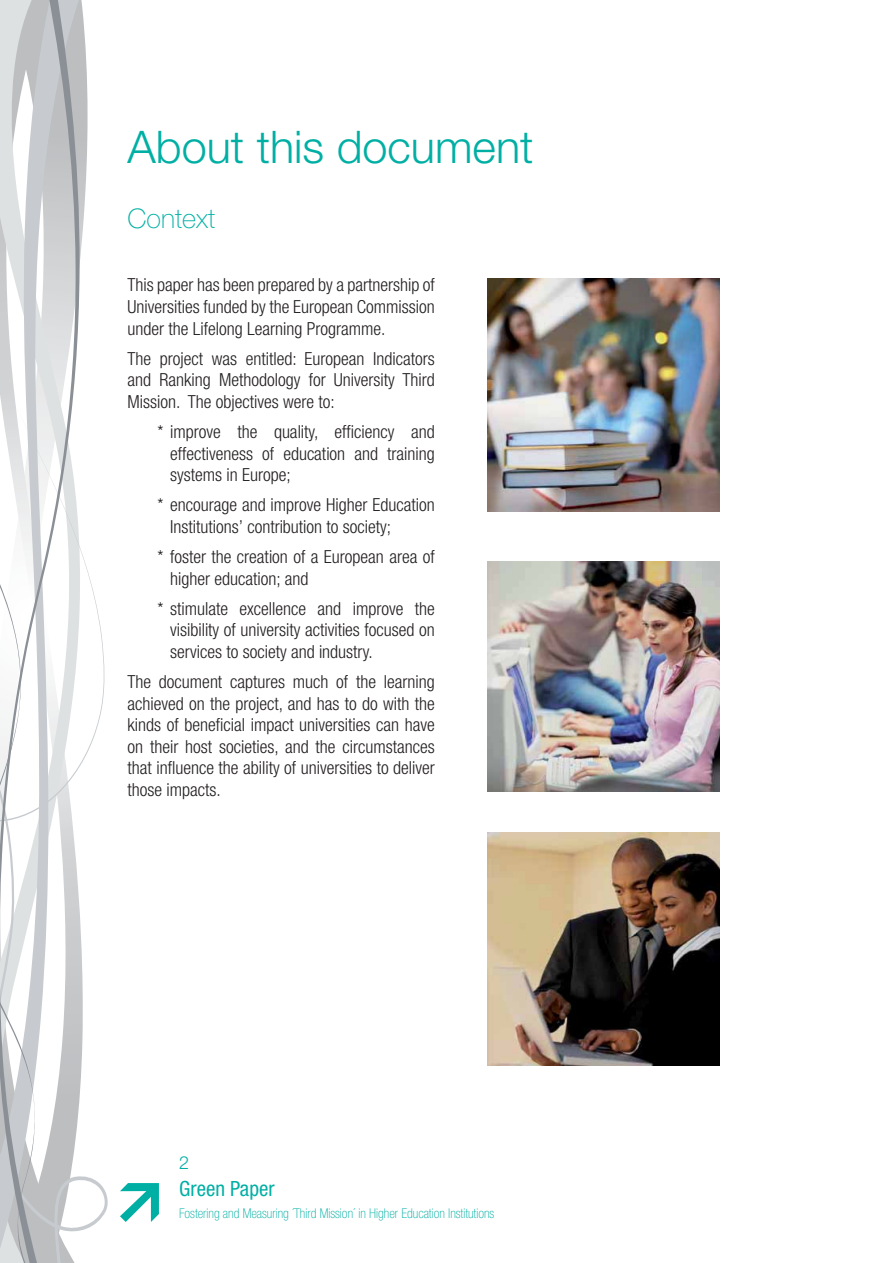
<style>
.page{position:relative;width:893px;height:1263px;background:#fff}
.page>*{position:absolute;margin:0;border:0;box-sizing:border-box;transform-origin:0 0}
.t1{font:300 45px "Helvetica Neue LT Std";color:#00afa4}
.t2{font:100 27px "Helvetica Neue LT Std";color:#00afa4}
.t3{font:condensed 21px "Helvetica Neue LT Std";color:#00afa4}
.t4{font:300 condensed 18px/21.6px "Helvetica Neue LT Std";color:#231f20;text-align:justify}
.t5{font:300 18px "Helvetica Neue LT Std";color:#00afa4}
.t6{font:100 condensed 13.5px "Helvetica Neue LT Std";color:#00afa4}
</style>
<div class="page">
<svg style="left:120px;top:1183px;width:39px;height:39px"></svg>
<svg style="left:80px;top:0;width:8px;height:259px;fill:#c4c6c8"></svg>
<svg style="left:80px;top:548px;width:28px;height:683px"></svg>
<svg style="left:0;top:0;width:80px;height:1263px"></svg>
<svg style="left:0;top:370px;width:41px;height:893px"></svg>
<img style="left:487px;top:278px;width:233px;height:233px">
<img style="left:487px;top:562px;width:233px;height:229px">
<img style="left:487px;top:833px;width:233px;height:232px">
<h1 class="t1" style="left:128px;top:130px;width:407px">About this document</h1>
<h2 class="t2" style="left:128px;top:208px;width:89px">Context</h2>
<p class="t4" style="left:128px;top:276px;width:309px">This paper has been prepared by a partnership of Universities funded by the European Commission under the Lifelong Learning Programme.</p>
<p class="t4" style="left:128px;top:349px;width:309px">The project was entitled: European Indicators and Ranking Methodology for University Third Mission. The objectives were to:</p>
<p class="t4" style="left:170px;top:422px;width:266px;text-indent:-13px">* improve the quality, efficiency and effectiveness of education and training systems in Europe;</p>
<p class="t4" style="left:170px;top:496px;width:266px;text-indent:-13px">* encourage and improve Higher Education<br>Institutions’ contribution to society;</p>
<p class="t4" style="left:170px;top:547px;width:266px;text-indent:-13px">* foster the creation of a European area of higher education; and</p>
<p class="t4" style="left:170px;top:599px;width:266px;text-indent:-13px">* stimulate excellence and improve the visibility of university activities focused on services to society and industry.</p>
<p class="t4" style="left:128px;top:672px;width:309px">The document captures much of the learning achieved on the project, and has to do with the kinds of beneficial impact universities can have on their host societies, and the circumstances that influence the ability of universities to deliver those impacts.</p>
<p class="t5" style="left:179px;top:1156px;width:12px">2</p>
<p class="t3" style="left:179px;top:1181px;width:97px">Green Paper</p>
<p class="t6" style="left:179px;top:1208px;width:317px">Fostering and Measuring ´Third Mission´ in Higher Education Institutions</p>
</div>
